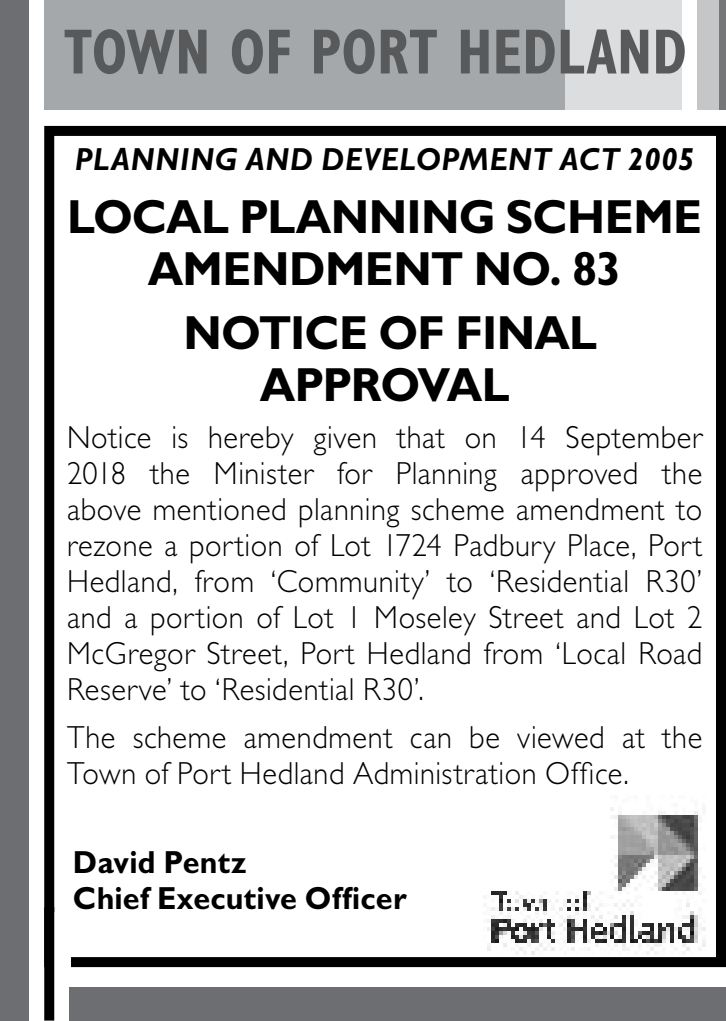
<style>
.page{position:relative;width:726px;height:1021px;background:#fff}
.page>*{position:absolute;margin:0;border:0;box-sizing:border-box;transform-origin:0 0}
.t1{font:700 condensed 64px "Gill Sans";color:#58595b;scale:.9 1}
.t2{font:700 48px/52px "Gill Sans";letter-spacing:-.02em;color:#000;text-align:center;scale:.95 1}
.t3{font:300 32px/36px "Gill Sans";letter-spacing:.02em;color:#000;text-align:justify;scale:.95 1}
.t4{font:700 32px/36px "Gill Sans";letter-spacing:.01em;color:#000;scale:.95 1}
.t5{font:italic 700 32px "Gill Sans";letter-spacing:.025em;color:#000;scale:.95 1}
</style>
<div class="page">
<div style="left:0;top:0;width:28px;height:1020px;background:#6d6e71"></div>
<div style="left:44px;top:126px;width:682px;height:841px;border:10px solid #000"></div>
<div style="left:54px;top:912px;width:17px;height:107px;background:#fff"></div>
<div style="left:69px;top:987px;width:657px;height:33px;background:#6d6e71"></div>
<div style="left:44px;top:0;width:636px;height:109px;background:#a5a8aa"></div>
<div style="left:697px;top:0;width:29px;height:109px;background:#c4c6c8"></div>
<div style="left:565px;top:0;width:116px;height:109px;background:#dcddde"></div>
<div style="left:719px;top:0;width:7px;height:109px;background:#747678"></div>
<div style="left:44px;top:907px;width:10px;height:113px;background:#000"></div>
<img style="left:487px;top:807px;width:219px;height:147px">
<h1 class="t1" style="left:64px;top:14px;width:694px">TOWN OF PORT HEDLAND</h1>
<p class="t5" style="left:75px;top:141px;width:653px">PLANNING AND DEVELOPMENT ACT 2005</p>
<h2 class="t2" style="left:67px;top:191px;width:670px">LOCAL PLANNING SCHEME<br>AMENDMENT NO. 83</h2>
<h2 class="t2" style="left:184px;top:306px;width:437px">NOTICE OF FINAL<br>APPROVAL</h2>
<p class="t3" style="left:67px;top:420px;width:670px">Notice is hereby given that on 14 September 2018 the Minister for Planning approved the above mentioned planning scheme amendment to rezone a portion of Lot 1724 Padbury Place, Port Hedland, from ‘Community’ to ‘Residential R30’ and a portion of Lot 1 Moseley Street and Lot 2<br>McGregor Street, Port Hedland from ‘Local Road Reserve’ to ‘Residential R30’.</p>
<p class="t3" style="left:67px;top:719px;width:670px">The scheme amendment can be viewed at the<br>Town of Port Hedland Administration Office.</p>
<p class="t4" style="left:73px;top:844px;width:353px">David Pentz<br>Chief Executive Officer</p>
</div>
